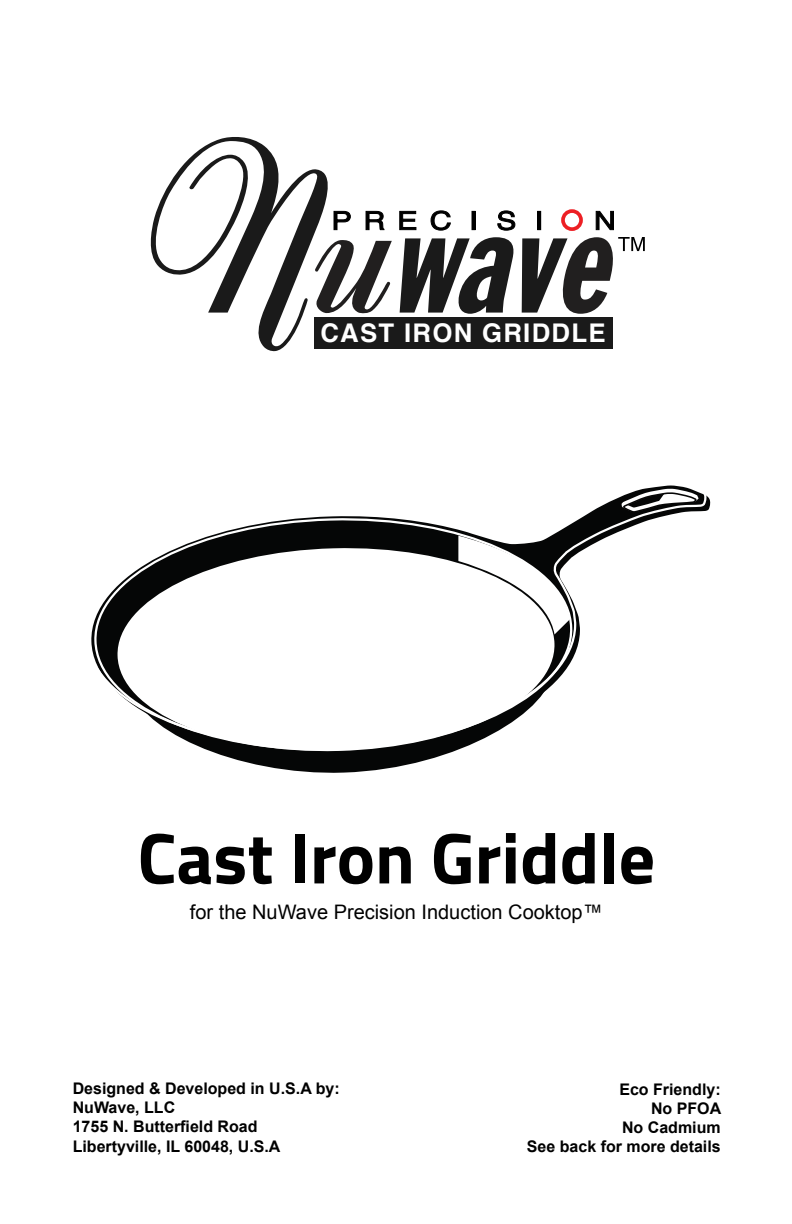
<style>
.page{position:relative;width:792px;height:1224px;background:#fff}
.page>*{position:absolute;margin:0;border:0;box-sizing:border-box;transform-origin:0 0}
.t1{font:700 72px "Titillium";color:#000}
.t2{font:700 25.8px "Helvetica";letter-spacing:.05em;color:#fff}
.t3{font:20px "Arial";color:#000}
.t4{font:700 16px/19.2px "Arial";color:#000}
</style>
<div class="page">
<svg style="left:221px;top:755px;width:222px;height:18px;fill:#050606"></svg>
<svg style="left:91px;top:485px;width:618px;height:269px"></svg>
<svg style="left:458px;top:536px;width:112px;height:99px"></svg>
<svg style="left:399px;top:211px;width:17px;height:19px"></svg>
<svg style="left:431px;top:210px;width:20px;height:21px"></svg>
<div style="left:472px;top:211px;width:3px;height:19px;border:1px solid #000"></div>
<svg style="left:497px;top:210px;width:18px;height:21px"></svg>
<div style="left:537px;top:211px;width:4px;height:19px;border:1px solid #000"></div>
<svg style="left:596px;top:211px;width:18px;height:19px"></svg>
<div style="left:561px;top:209px;width:22px;height:22px;border:4px solid #ed1f24;border-radius:50%"></div>
<svg style="left:150px;top:137px;width:178px;height:215px"></svg>
<svg style="left:314px;top:203px;width:78px;height:111px"></svg>
<div style="left:315px;top:317px;width:298px;height:32px;background:#1a1a1a"></div>
<svg style="left:400px;top:237px;width:114px;height:77px"></svg>
<svg style="left:522px;top:237px;width:123px;height:77px"></svg>
<h2 class="t2" style="left:320px;top:312px;width:287px">CAST IRON GRIDDLE</h2>
<h1 class="t1" style="left:137px;top:803px;width:519px">Cast Iron Griddle</h1>
<p class="t3" style="left:190px;top:899px;width:414px">for the NuWave Precision Induction Cooktop™</p>
<p class="t4" style="left:73px;top:1079px;width:269px">Designed &amp; Developed in U.S.A by:<br>NuWave, LLC<br>1755 N. Butterfield Road<br>Libertyville, IL 60048, U.S.A</p>
<p class="t4" style="left:527px;top:1080px;width:196px;text-align:right">Eco Friendly:<br>No PFOA<br>No Cadmium<br>See back for more details</p>
</div>
